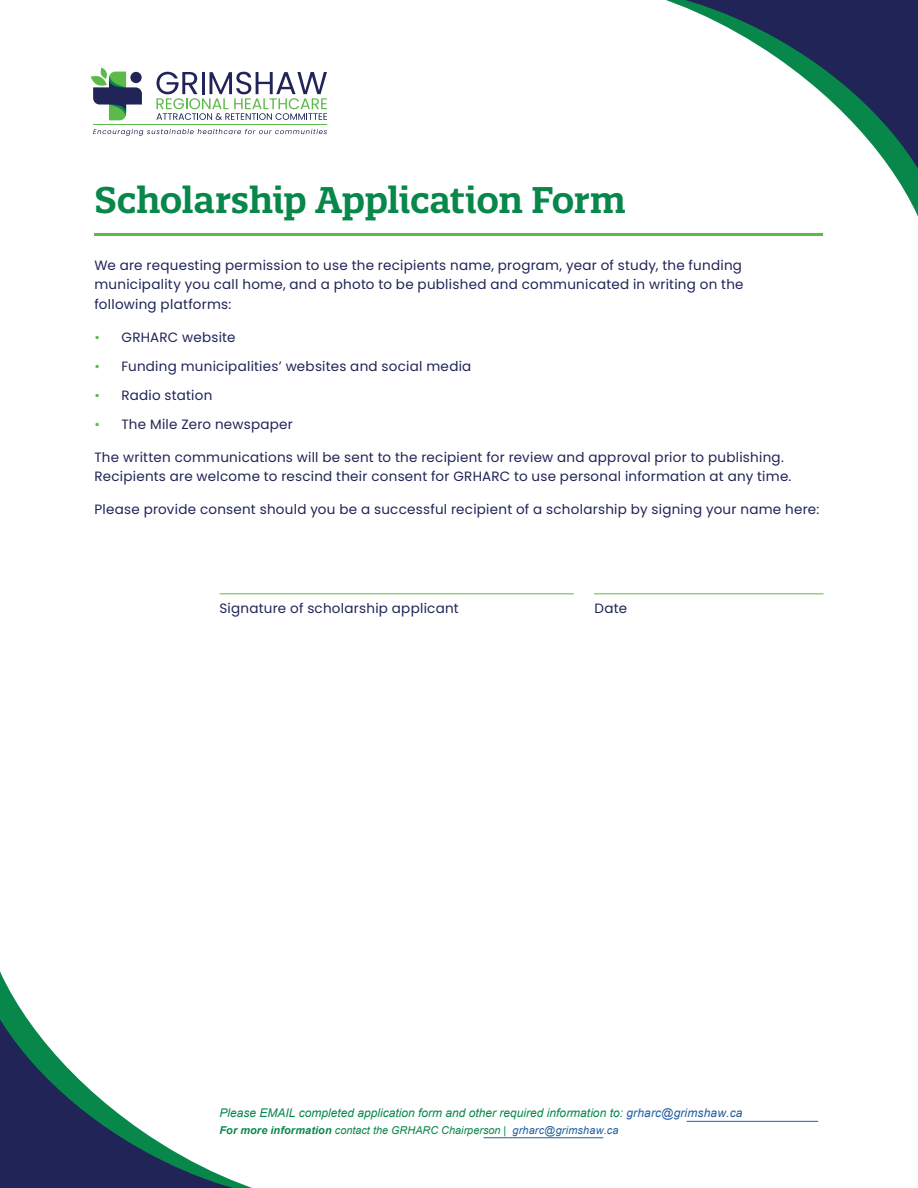
<style>
.page{position:relative;width:918px;height:1188px;background:#fff}
.page>*{position:absolute;margin:0;border:0;box-sizing:border-box;transform-origin:0 0}
.t1{font:600 36px "Quatro Slab";letter-spacing:-.015em;color:#08874a}
.t2{font:13.5px/19.5px "Poppins";letter-spacing:.02em;color:#202457;text-align:justify}
.t3{font:italic 12px "Arial";color:#08874a}
.t4{font:italic 10.8px "Arial";color:#08874a}
.s1{color:#5bba49}
.s2{color:#215e9e}
.s3{font-weight:700}
</style>
<div class="page">
<hr style="left:94px;top:233px;width:730px;height:2px;background:#5bba49">
<svg style="left:0;top:995px;width:252px;height:193px"></svg>
<svg style="left:618px;top:193px;width:300px;height:43px"></svg>
<svg style="left:666px;top:0;width:252px;height:193px"></svg>
<svg style="left:156px;top:72px;width:171px;height:48px"></svg>
<svg style="left:93px;top:129px;width:234px;height:7px"></svg>
<hr style="left:93px;top:124px;width:234px;height:1px;background:#5bba49">
<svg style="left:91px;top:67px;width:51px;height:53px"></svg>
<hr style="left:220px;top:593px;width:354px;height:1px;background:#5bba49">
<hr style="left:594px;top:593px;width:230px;height:1px;background:#5bba49">
<hr style="left:687px;top:1121px;width:131px;height:1px;background:#215e9e">
<hr style="left:484px;top:1137px;width:119px;height:1px;background:#215e9e">
<h1 class="t1" style="left:94px;top:177px;width:533px">Scholarship Application Form</h1>
<p class="t2" style="left:94px;top:255px;width:651px">We are requesting permission to use the recipients name, program, year of study, the funding municipality you call home, and a photo to be published and communicated in writing on the following platforms:</p>
<p class="t2" style="left:94px;top:327px;width:143px"><span class="s1">•</span> GRHARC website</p>
<p class="t2" style="left:94px;top:356px;width:378px"><span class="s1">•</span> Funding municipalities’ websites and social media</p>
<p class="t2" style="left:94px;top:385px;width:119px"><span class="s1">•</span> Radio station</p>
<p class="t2" style="left:94px;top:414px;width:200px"><span class="s1">•</span> The Mile Zero newspaper</p>
<p class="t2" style="left:94px;top:447px;width:698px">The written communications will be sent to the recipient for review and approval prior to publishing.<br>Recipients are welcome to rescind their consent for GRHARC to use personal information at any time.</p>
<p class="t2" style="left:94px;top:500px;width:726px">Please provide consent should you be a successful recipient of a scholarship by signing your name here:</p>
<p class="t2" style="left:220px;top:599px;width:241px">Signature of scholarship applicant</p>
<p class="t2" style="left:595px;top:599px;width:34px">Date</p>
<p class="t3" style="left:220px;top:1105px;width:525px">Please EMAIL completed application form and other required information to: <span class="s2">grharc@grimshaw.ca</span></p>
<p class="t4" style="left:220px;top:1123px;width:401px"><span class="s3">For more information</span> contact the GRHARC Chairperson | <span class="s2">grharc@grimshaw.ca</span></p>
</div>
